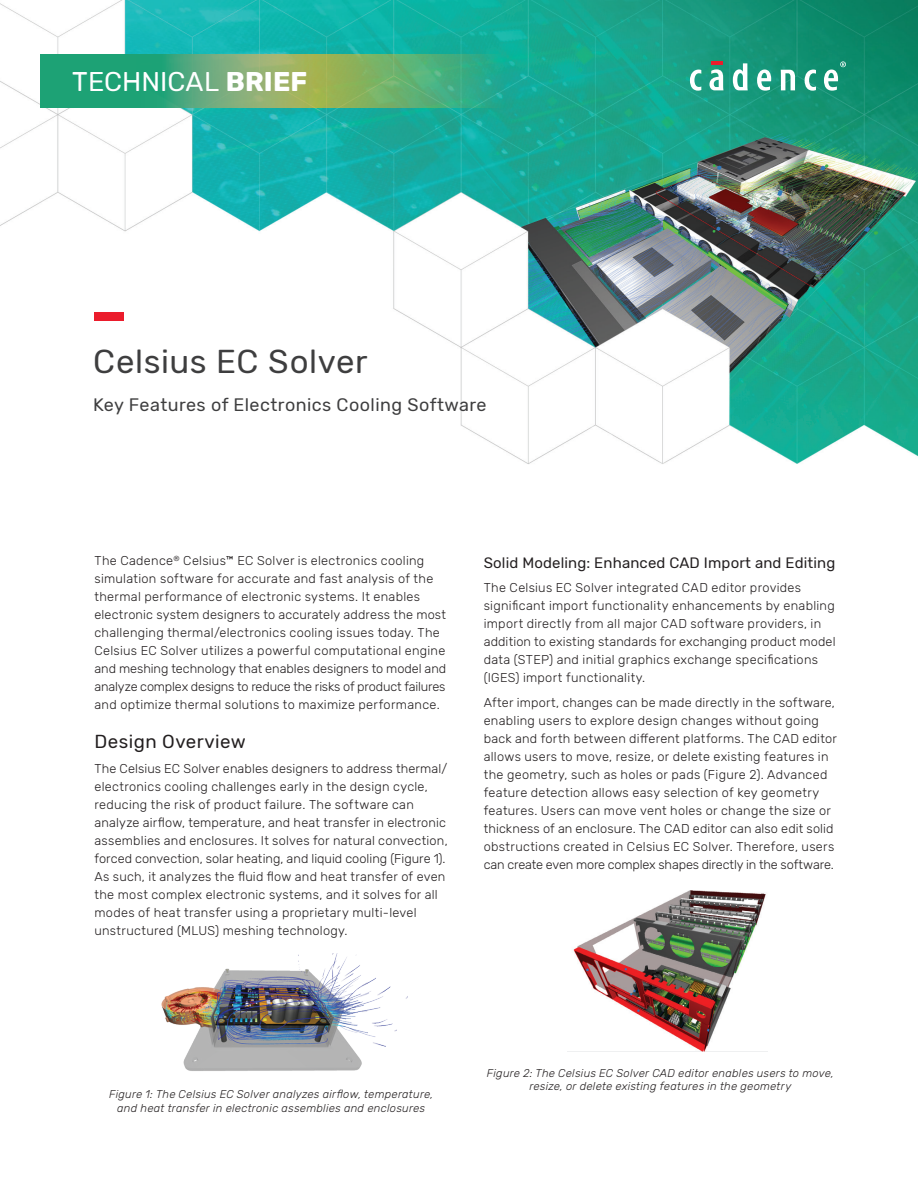
<style>
.page{position:relative;width:918px;height:1188px;background:#fff}
.page>*{position:absolute;margin:0;border:0;box-sizing:border-box;transform-origin:0 0}
.t1{font:33px "Rubik";letter-spacing:.015em;color:#3e3e3f}
.t2{font:27px "Rubik";color:#fff}
.t3{font:18.75px "Rubik";letter-spacing:.025em;color:#231f20}
.t4{font:18px "Rubik";letter-spacing:.025em;color:#3e3e3f}
.t5{font:15px "Rubik";letter-spacing:.01em;color:#231f20}
.t6{font:300 12.75px/18px "Rubik";letter-spacing:.02em;color:#231f20}
.t7{font:italic 300 11.25px/13.5px "Rubik";letter-spacing:.025em;color:#231f20;text-align:center}
.s1{font-weight:700}
</style>
<div class="page">
<img style="left:161px;top:953px;width:246px;height:118px">
<img style="left:573px;top:891px;width:193px;height:160px">
<img style="left:0;top:0;width:918px;height:464px">
<svg style="left:40px;top:54px;width:473px;height:54px;background:#57ab74"></svg>
<hr style="left:711px;top:61px;width:12px;height:4px;background:#eb1c2c">
<svg style="left:690px;top:70px;width:11px;height:21px"></svg>
<svg style="left:709px;top:69px;width:14px;height:21px"></svg>
<svg style="left:733px;top:63px;width:15px;height:27px"></svg>
<svg style="left:757px;top:70px;width:14px;height:21px"></svg>
<svg style="left:781px;top:70px;width:14px;height:20px"></svg>
<svg style="left:805px;top:70px;width:11px;height:21px"></svg>
<svg style="left:824px;top:61px;width:22px;height:30px"></svg>
<div style="left:95px;top:313px;width:29px;height:8px;background:#eb1c2c"></div>
<h2 class="t2" style="left:72px;top:67px;width:237px">TECHNICAL <span class="s1">BRIEF</span></h2>
<h1 class="t1" style="left:93px;top:342px;width:276px">Celsius EC Solver</h1>
<h3 class="t4" style="left:93px;top:394px;width:395px">Key Features of Electronics Cooling Software</h3>
<p class="t6" style="left:94px;top:552px;width:353px">The Cadence<sup>®</sup> Celsius™ EC Solver is electronics cooling simulation software for accurate and fast analysis of the thermal performance of electronic systems. It enables electronic system designers to accurately address the most challenging thermal/electronics cooling issues today. The Celsius EC Solver utilizes a powerful computational engine and meshing technology that enables designers to model and analyze complex designs to reduce the risks of product failures and optimize thermal solutions to maximize performance.</p>
<h3 class="t3" style="left:94px;top:731px;width:153px">Design Overview</h3>
<p class="t6" style="left:94px;top:760px;width:355px">The Celsius EC Solver enables designers to address thermal/ electronics cooling challenges early in the design cycle, reducing the risk of product failure. The software can analyze airflow, temperature, and heat transfer in electronic assemblies and enclosures. It solves for natural convection, forced convection, solar heating, and liquid cooling (Figure 1).<br>As such, it analyzes the fluid flow and heat transfer of even the most complex electronic systems, and it solves for all modes of heat transfer using a proprietary multi-level unstructured (MLUS) meshing technology.</p>
<p class="t5" style="left:484px;top:554px;width:353px">Solid Modeling: Enhanced CAD Import and Editing</p>
<p class="t6" style="left:484px;top:579px;width:353px">The Celsius EC Solver integrated CAD editor provides significant import functionality enhancements by enabling import directly from all major CAD software providers, in addition to existing standards for exchanging product model data (STEP) and initial graphics exchange specifications (IGES) import functionality.</p>
<p class="t6" style="left:484px;top:694px;width:355px">After import, changes can be made directly in the software, enabling users to explore design changes without going back and forth between different platforms. The CAD editor allows users to move, resize, or delete existing features in the geometry, such as holes or pads (Figure 2). Advanced feature detection allows easy selection of key geometry features. Users can move vent holes or change the size or thickness of an enclosure. The CAD editor can also edit solid obstructions created in Celsius EC Solver. Therefore, users can create even more complex shapes directly in the software.</p>
<p class="t7" style="left:109px;top:1088px;width:326px">Figure 1: The Celsius EC Solver analyzes airflow, temperature, and heat transfer in electronic assemblies and enclosures</p>
<p class="t7" style="left:487px;top:1066px;width:349px">Figure 2: The Celsius EC Solver CAD editor enables users to move, resize, or delete existing features in the geometry</p>
</div>
